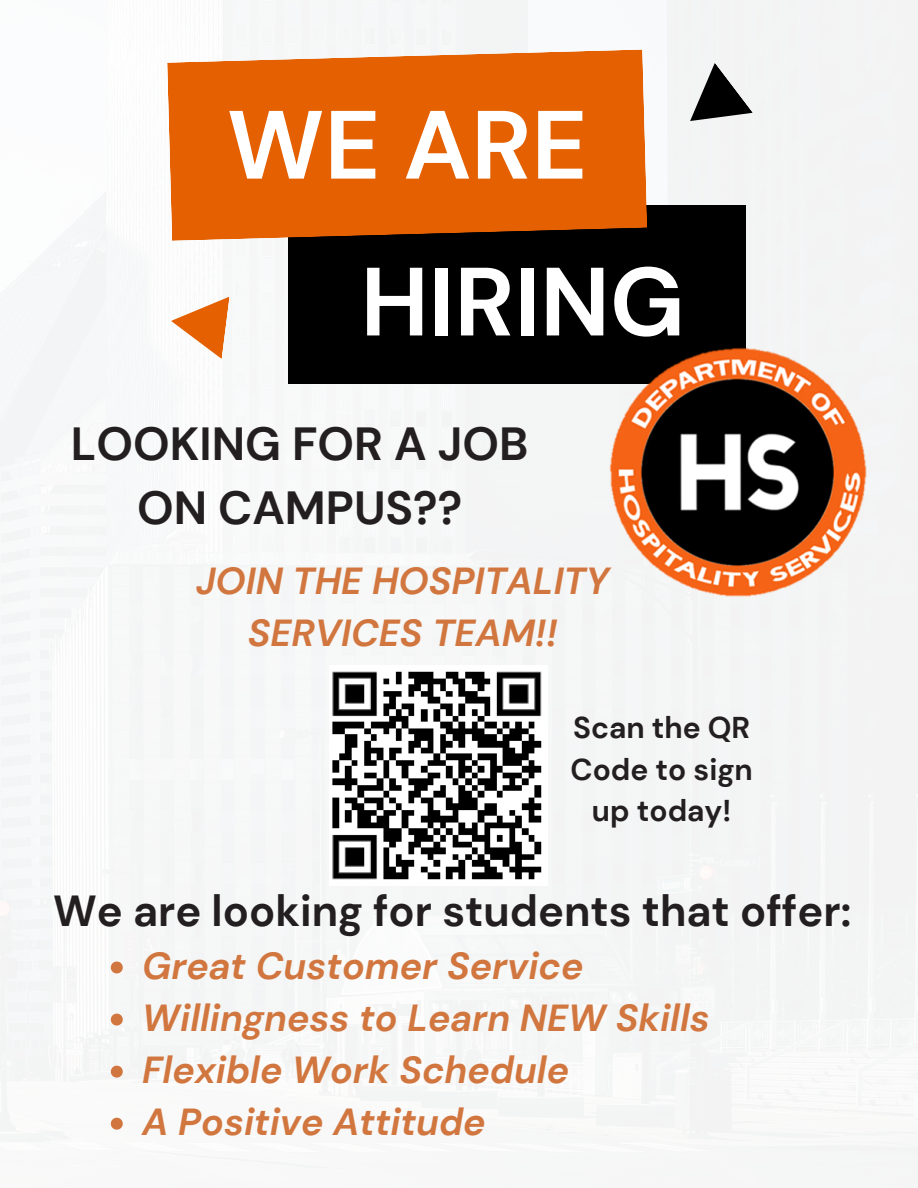
<style>
.page{position:relative;width:918px;height:1188px;background:#fff}
.page>*{position:absolute;margin:0;border:0;box-sizing:border-box;transform-origin:0 0}
.t1{font:700 96.75px "DM Sans";color:#fff}
.t2{font:700 46.35px/64.2px "DM Sans";color:#231f20;text-align:center}
.t3{font:700 43.35px "DM Sans";color:#231f20}
.t4{font:italic 700 37.65px/51.8px "DM Sans";color:#d1763e;text-align:center}
.t5{font:700 30px/41.7px "DM Sans";color:#231f20;text-align:center}
</style>
<div class="page">
<div style="left:0;top:0;width:918px;height:1173px;background:#f6f6f7"></div>
<div style="left:288px;top:205px;width:457px;height:179px;background:#000"></div>
<svg style="left:167px;top:49px;width:480px;height:192px;background:#dd640c"></svg>
<svg style="left:171px;top:297px;width:59px;height:62px"></svg>
<svg style="left:690px;top:63px;width:63px;height:58px"></svg>
<img style="left:594px;top:331px;width:302px;height:293px">
<img style="left:329px;top:665px;width:218px;height:221px">
<svg style="left:111px;top:962px;width:12px;height:11px"></svg>
<svg style="left:111px;top:1014px;width:12px;height:12px"></svg>
<svg style="left:111px;top:1066px;width:12px;height:12px"></svg>
<svg style="left:111px;top:1118px;width:12px;height:12px"></svg>
<p class="t1" style="left:227px;top:83px;width:362px">WE ARE</p>
<p class="t1" style="left:361px;top:239px;width:326px">HIRING</p>
<p class="t2" style="left:71px;top:412px;width:459px">LOOKING FOR A JOB<br>ON CAMPUS??</p>
<p class="t4" style="left:196px;top:555px;width:415px">JOIN THE HOSPITALITY<br>SERVICES TEAM!!</p>
<p class="t5" style="left:571px;top:707px;width:184px">Scan the QR<br>Code to sign up today!</p>
<p class="t3" style="left:53px;top:883px;width:800px">We are looking for students that offer:</p>
<p class="t4" style="left:142px;top:940px;width:443px">Great Customer Service</p>
<p class="t4" style="left:142px;top:992px;width:569px">Willingness to Learn NEW Skills</p>
<p class="t4" style="left:142px;top:1044px;width:428px">Flexible Work Schedule</p>
<p class="t4" style="left:142px;top:1096px;width:345px">A Positive Attitude</p>
</div>
